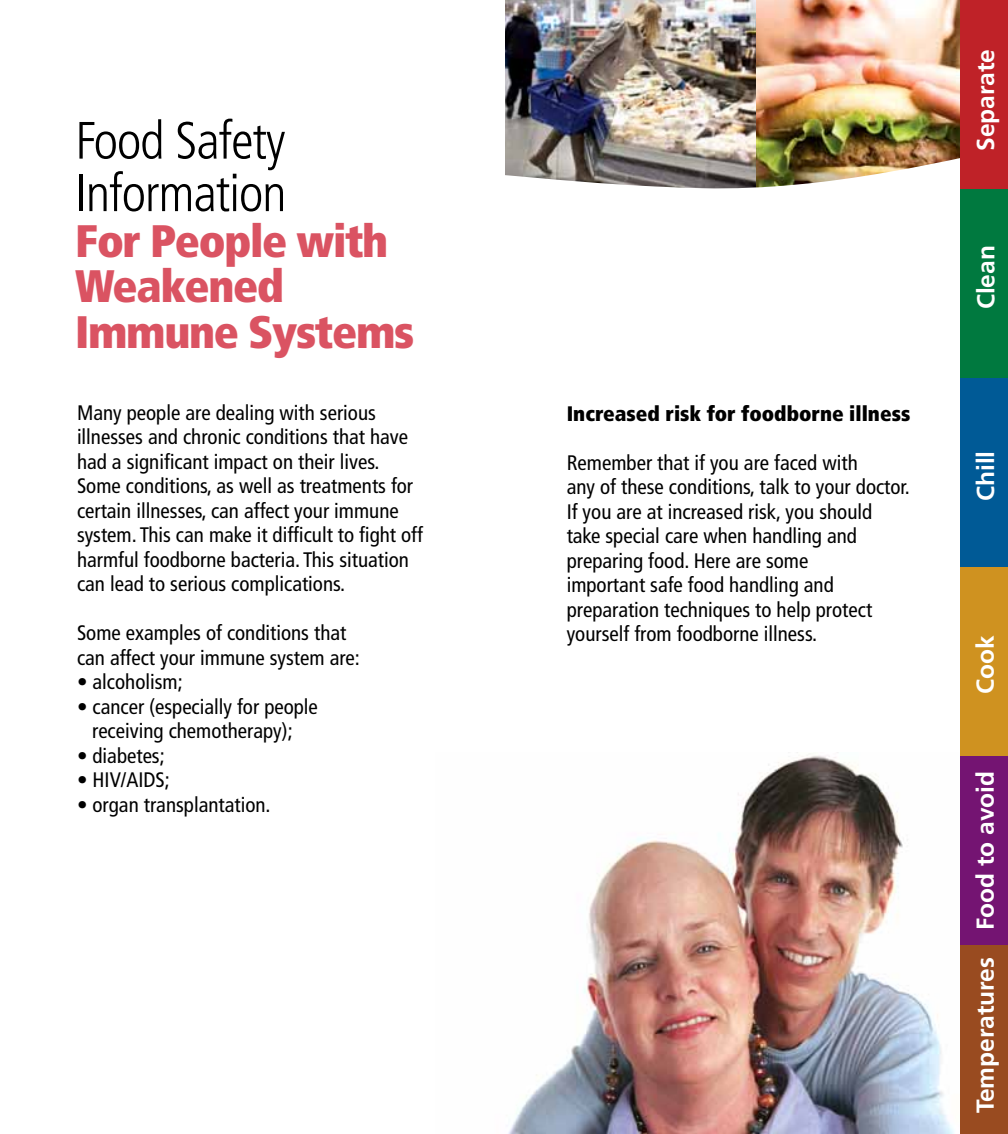
<style>
.page{position:relative;width:1008px;height:1134px;background:#fff}
.page>*{position:absolute;margin:0;border:0;box-sizing:border-box;transform-origin:0 0}
.t1{font:300 condensed 52.5px/52.5px "Frutiger";letter-spacing:-.02em;color:#000}
.t2{font:900 condensed 45.5px/45.5px "Frutiger";letter-spacing:-.03em;color:#da5362}
.t3{font:700 24.5px "Frutiger";color:#fff}
.t4{font:condensed 21px/24.5px "Frutiger";color:#000}
.t5{font:900 condensed 21px "Frutiger";color:#000}
</style>
<div class="page">
<img style="left:505px;top:0;width:456px;height:60px">
<img style="left:505px;top:60px;width:456px;height:430px">
<img style="left:508px;top:753px;width:453px;height:381px">
<div style="left:961px;top:0;width:47px;height:189px;background:#bf2228"></div>
<div style="left:961px;top:189px;width:47px;height:189px;background:#00793f"></div>
<div style="left:961px;top:378px;width:47px;height:189px;background:#005a96"></div>
<div style="left:961px;top:567px;width:47px;height:189px;background:#cf9220"></div>
<div style="left:961px;top:756px;width:47px;height:189px;background:#741472"></div>
<div style="left:961px;top:945px;width:47px;height:189px;background:#994b20"></div>
<h1 class="t1" style="left:75px;top:115px;width:213px">Food Safety<br>Information</h1>
<h2 class="t2" style="left:75px;top:218px;width:341px">For People with<br>Weakened<br>Immune Systems</h2>
<p class="t4" style="left:77px;top:400px;width:347px">Many people are dealing with serious illnesses and chronic conditions that have had a significant impact on their lives.<br>Some conditions, as well as treatments for certain illnesses, can affect your immune system. This can make it difficult to fight off harmful foodborne bacteria. This situation can lead to serious complications.</p>
<p class="t4" style="left:77px;top:621px;width:284px">Some examples of conditions that can affect your immune system are:</p>
<p class="t4" style="left:77px;top:670px;width:107px">• alcoholism;</p>
<p class="t4" style="left:77px;top:695px;width:242px;text-align:center">• cancer (especially for people receiving chemotherapy);</p>
<p class="t4" style="left:77px;top:744px;width:89px">• diabetes;</p>
<p class="t4" style="left:77px;top:768px;width:94px">• HIV/AIDS;</p>
<p class="t4" style="left:77px;top:793px;width:195px">• organ transplantation.</p>
<p class="t5" style="left:567px;top:401px;width:345px">Increased risk for foodborne illness</p>
<p class="t4" style="left:567px;top:450px;width:345px">Remember that if you are faced with<br>any of these conditions, talk to your doctor.<br>If you are at increased risk, you should take special care when handling and preparing food. Here are some<br>important safe food handling and preparation techniques to help protect yourself from foodborne illness.</p>
<p class="t3" style="left:971px;top:151px;width:104px;rotate:-90deg">Separate</p>
<p class="t3" style="left:971px;top:309px;width:65px;rotate:-90deg">Clean</p>
<p class="t3" style="left:971px;top:501px;width:52px;rotate:-90deg">Chill</p>
<p class="t3" style="left:971px;top:694px;width:60px;rotate:-90deg">Cook</p>
<p class="t3" style="left:971px;top:930px;width:161px;rotate:-90deg">Food to avoid</p>
<p class="t3" style="left:971px;top:1113px;width:158px;rotate:-90deg">Temperatures</p>
</div>
